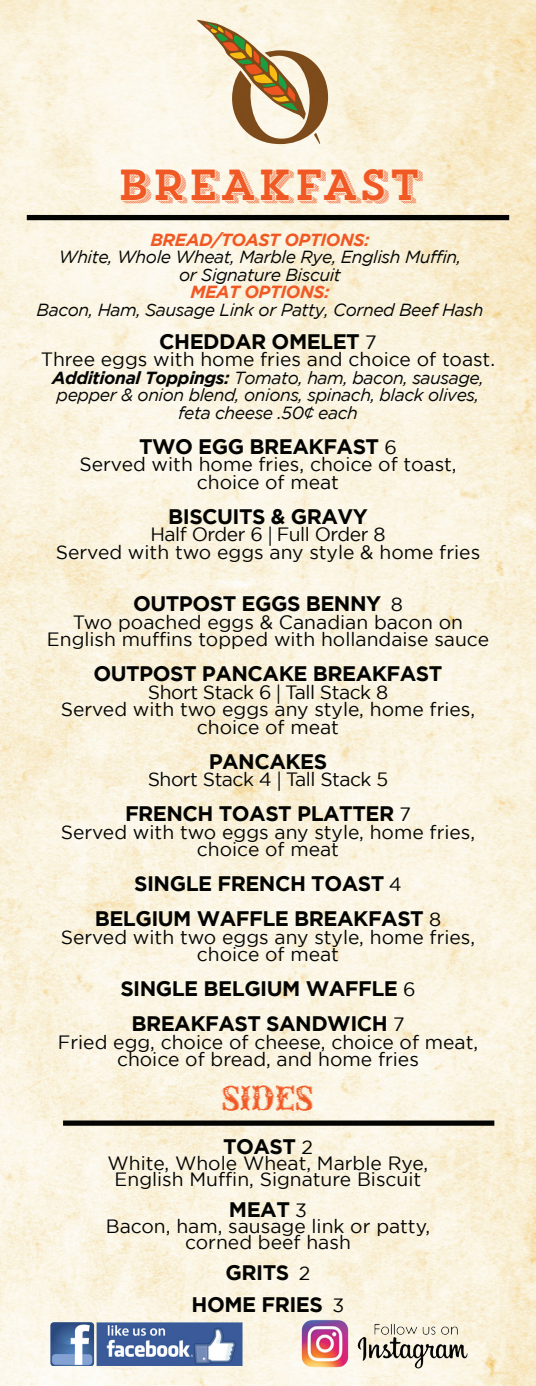
<style>
.page{position:relative;width:536px;height:1386px;background:#fff}
.page>*{position:absolute;margin:0;border:0;box-sizing:border-box;transform-origin:0 0}
.t1{font:43.23px "Trend Slab Four";color:#f05924}
.t2{font:35.18px "CM Old Western";color:#f05924}
.t3{font:700 21px/35px "Gotham";letter-spacing:-.025em;color:#040503;text-align:center}
.t4{font:19.25px/17.5px "Gotham";color:#040503;text-align:center}
.t5{font:19.25px "Gotham";letter-spacing:-.025em;color:#040503}
.t6{font:italic 17.5px/17.5px "Gotham";letter-spacing:-.025em;color:#040503;text-align:center}
.t7{font:italic 700 17.5px "Gotham";letter-spacing:-.025em;color:#f05924}
.s1{font-weight:400;font-size:19.25px}
.s2{font-weight:700}
.s3{font-family:"Myriad Pro";font-style:italic}
</style>
<div class="page">
<img style="left:0;top:0;width:536px;height:1386px">
<svg style="left:197px;top:20px;width:131px;height:124px;background:#d2be9e"></svg>
<div style="left:27px;top:215px;width:482px;height:5px;background:#040503"></div>
<div style="left:63px;top:1121px;width:431px;height:5px;background:#040503"></div>
<img style="left:48px;top:1320px;width:196px;height:46px">
<img style="left:292px;top:1314px;width:195px;height:60px">
<h1 class="t1" style="left:116px;top:157px;width:306px">BREAKFAST</h1>
<p class="t7" style="left:150px;top:230px;width:221px">BREAD/TOAST OPTIONS:</p>
<p class="t6" style="left:59px;top:248px;width:404px">White, Whole Wheat, Marble Rye, English Muffin, or Signature Biscuit</p>
<p class="t7" style="left:190px;top:282px;width:141px">MEAT OPTIONS:</p>
<p class="t6" style="left:37px;top:301px;width:448px">Bacon, Ham, Sausage Link or Patty, Corned Beef Hash</p>
<p class="t3" style="left:159px;top:323px;width:219px">CHEDDAR OMELET <span class="s1">7</span></p>
<p class="t4" style="left:41px;top:350px;width:455px">Three eggs with home fries and choice of toast.</p>
<p class="t6" style="left:52px;top:369px;width:433px"><span class="s2">Additional Toppings:</span> Tomato, ham, bacon, sausage, pepper &amp; onion blend, onions, spinach, black olives, feta cheese .50¢ each</p>
<p class="t3" style="left:139px;top:428px;width:259px">TWO EGG BREAKFAST <span class="s1">6</span></p>
<p class="t4" style="left:79px;top:455px;width:378px">Served with home fries, choice of toast, choice of meat</p>
<p class="t3" style="left:168px;top:498px;width:201px">BISCUITS &amp; GRAVY</p>
<p class="t4" style="left:56px;top:525px;width:426px">Half Order 6 <span class="s3">|</span> Full Order 8<br>Served with two eggs any style &amp; home fries</p>
<p class="t3" style="left:133px;top:586px;width:271px">OUTPOST EGGS BENNY <span class="s1">8</span></p>
<p class="t4" style="left:47px;top:613px;width:443px">Two poached eggs &amp; Canadian bacon on<br>English muffins topped with hollandaise sauce</p>
<p class="t3" style="left:93px;top:656px;width:350px">OUTPOST PANCAKE BREAKFAST</p>
<p class="t4" style="left:61px;top:683px;width:416px">Short Stack 6 <span class="s3">|</span> Tall Stack 8<br>Served with two eggs any style, home fries, choice of meat</p>
<p class="t3" style="left:209px;top:743px;width:120px">PANCAKES</p>
<p class="t5" style="left:148px;top:769px;width:242px">Short Stack 4 <span class="s3">|</span> Tall Stack 5</p>
<p class="t3" style="left:125px;top:796px;width:287px">FRENCH TOAST PLATTER <span class="s1">7</span></p>
<p class="t4" style="left:61px;top:823px;width:416px">Served with two eggs any style, home fries, choice of meat</p>
<p class="t3" style="left:95px;top:866px;width:348px">SINGLE FRENCH TOAST <span class="s1">4<br></span>BELGIUM WAFFLE BREAKFAST <span class="s1">8</span></p>
<p class="t4" style="left:61px;top:928px;width:416px">Served with two eggs any style, home fries, choice of meat</p>
<p class="t3" style="left:120px;top:971px;width:297px">SINGLE BELGIUM WAFFLE <span class="s1">6<br></span>BREAKFAST SANDWICH <span class="s1">7</span></p>
<p class="t4" style="left:58px;top:1033px;width:422px">Fried egg, choice of cheese, choice of meat, choice of bread, and home fries</p>
<h2 class="t2" style="left:222px;top:1077px;width:93px">SIDES</h2>
<p class="t3" style="left:223px;top:1129px;width:91px">TOAST <span class="s1">2</span></p>
<p class="t4" style="left:108px;top:1155px;width:322px;line-height:15.8px">White, Whole Wheat, Marble Rye,<br>English Muffin, Signature Biscuit</p>
<p class="t3" style="left:229px;top:1192px;width:79px">MEAT <span class="s1">3</span></p>
<p class="t4" style="left:106px;top:1218px;width:326px;line-height:15.8px">Bacon, ham, sausage link or patty, corned beef hash</p>
<p class="t3" style="left:191px;top:1256px;width:154px;line-height:31.5px">GRITS <span class="s1">2<br></span>HOME FRIES <span class="s1">3</span></p>
</div>
